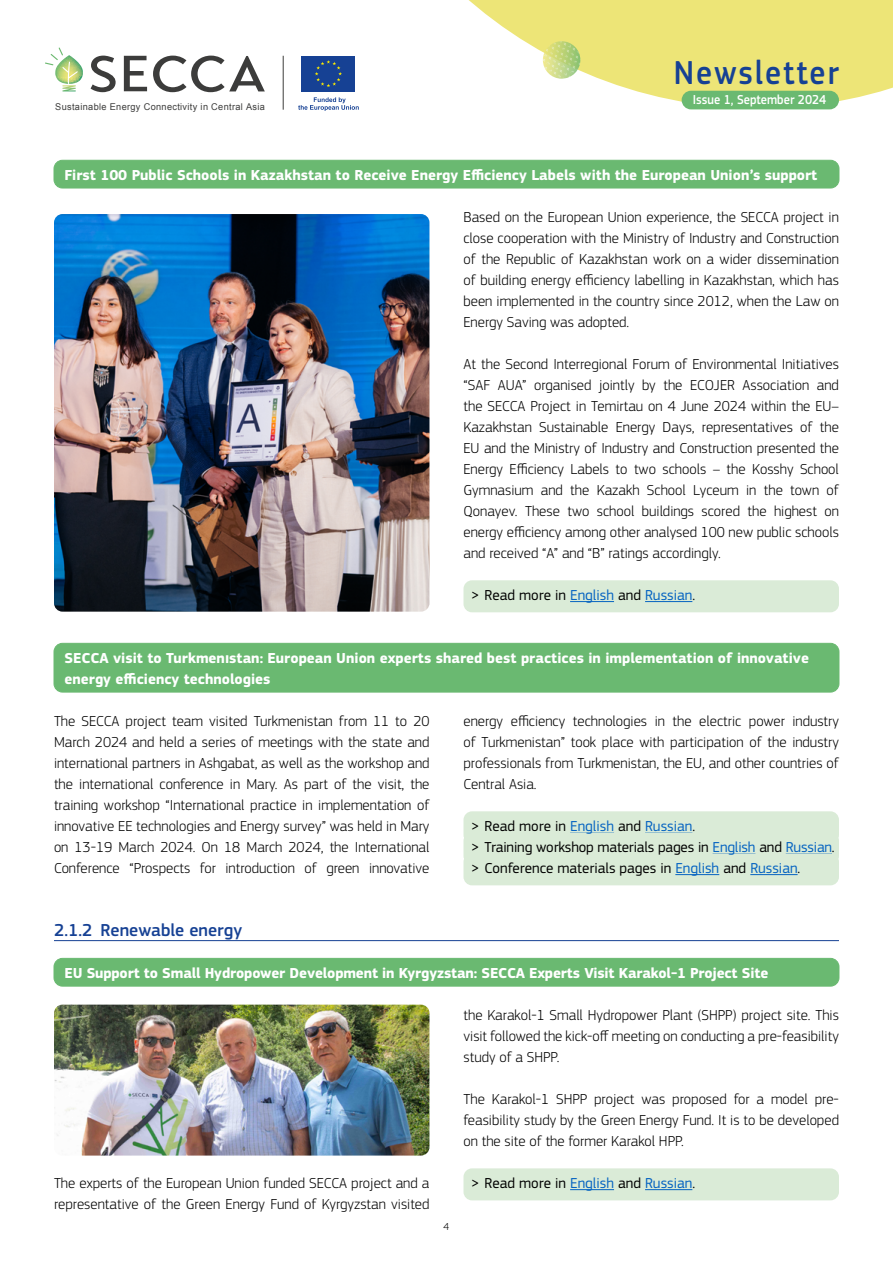
<style>
.page{position:relative;width:893px;height:1263px;background:#fff}
.page>*{position:absolute;margin:0;border:0;box-sizing:border-box;transform-origin:0 0}
.t1{font:500 34.5px "EC Square Sans Pro";letter-spacing:.06em;color:#164194;scale:.91 1}
.t2{font:500 18px "EC Square Sans Pro";color:#164194}
.t3{font:300 15px/21px "EC Square Sans Pro";color:#000;text-align:justify}
.Bold_Vert{font:700 15px/21px "EC Square Sans Pro";color:#fff}
.t4{font:15px "EC Square Sans Pro";color:#000}
.t5{font:500 13.5px "EC Square Sans Pro";color:#fff;scale:.91 1}
.t6{font:300 10.5px "EC Square Sans Pro";color:#000}
.t7{font:9.3px "Arial";letter-spacing:.035em;color:#3c3c3b}
.s1{color:#0563c1}
</style>
<div class="page">
<svg style="left:469px;top:0;width:424px;height:108px;fill:#ede577"></svg>
<div style="left:301px;top:56px;width:54px;height:36px;background:#164194"></div>
<svg style="left:315px;top:60px;width:27px;height:27px"></svg>
<svg style="left:298px;top:97px;width:61px;height:14px"></svg>
<hr style="left:283px;top:56px;width:1px;height:54px;background:#3c3c3b">
<svg style="left:91px;top:56px;width:25px;height:36px"></svg>
<svg style="left:124px;top:56px;width:23px;height:35px"></svg>
<svg style="left:153px;top:56px;width:112px;height:36px"></svg>
<svg style="left:45px;top:47px;width:38px;height:44px"></svg>
<div style="left:682px;top:91px;width:157px;height:18px;background:#6ab971;border-radius:9px"></div>
<svg style="left:543px;top:41px;width:37px;height:38px"></svg>
<div style="left:54px;top:160px;width:785px;height:28px;background:#6ab971;border-radius:9px"></div>
<div style="left:54px;top:160px;width:785px;height:28px;border:1px solid #6ab971;border-radius:9px"></div>
<img style="left:54px;top:214px;width:375px;height:398px">
<div style="left:463px;top:580px;width:376px;height:32px;background:#daebd7;border-radius:9px"></div>
<hr style="left:570px;top:601px;width:44px;height:1px;background:#0563c1">
<hr style="left:645px;top:601px;width:47px;height:1px;background:#0563c1">
<div style="left:54px;top:643px;width:785px;height:49px;background:#6ab971;border-radius:9px"></div>
<div style="left:54px;top:643px;width:785px;height:49px;border:1px solid #6ab971;border-radius:9px"></div>
<div style="left:463px;top:811px;width:376px;height:32px;background:#daebd7;border-radius:9px"></div>
<div style="left:463px;top:832px;width:376px;height:32px;background:#daebd7;border-radius:9px"></div>
<div style="left:463px;top:853px;width:376px;height:32px;background:#daebd7;border-radius:9px"></div>
<hr style="left:675px;top:874px;width:44px;height:1px;background:#0563c1">
<hr style="left:750px;top:874px;width:48px;height:1px;background:#0563c1">
<hr style="left:54px;top:940px;width:785px;height:1px;background:#164194">
<div style="left:54px;top:958px;width:785px;height:28px;background:#6ab971;border-radius:9px"></div>
<div style="left:54px;top:958px;width:785px;height:28px;border:1px solid #6ab971;border-radius:9px"></div>
<img style="left:54px;top:1004px;width:375px;height:151px">
<div style="left:463px;top:1168px;width:376px;height:32px;background:#daebd7;border-radius:9px"></div>
<hr style="left:570px;top:1189px;width:44px;height:1px;background:#0563c1">
<hr style="left:645px;top:1189px;width:47px;height:1px;background:#0563c1">
<p class="t7" style="left:55px;top:100px;width:211px">Sustainable Energy Connectivity in Central Asia</p>
<h1 class="t1" style="left:674px;top:52px;width:183px">Newsletter</h1>
<p class="t5" style="left:693px;top:92px;width:148px">Issue 1, September 2024</p>
<p class="Bold_Vert" style="left:64px;top:165px;width:754px">First 100 Public Schools in Kazakhstan to Receive Energy Efficiency Labels with the European Union’s support</p>
<p class="t3" style="left:463px;top:206px;width:377px">Based on the European Union experience, the SECCA project in close cooperation with the Ministry of Industry and Construction of the Republic of Kazakhstan work on a wider dissemination of building energy efficiency labelling in Kazakhstan, which has been implemented in the country since 2012, when the Law on Energy Saving was adopted.</p>
<p class="t3" style="left:463px;top:353px;width:377px">At the Second Interregional Forum of Environmental Initiatives “SAF AUA” organised jointly by the ECOJER Association and the SECCA Project in Temirtau on 4 June 2024 within the EU– Kazakhstan Sustainable Energy Days, representatives of the EU and the Ministry of Industry and Construction presented the Energy Efficiency Labels to two schools – the Kosshy School Gymnasium and the Kazakh School Lyceum in the town of Qonayev. These two school buildings scored the highest on energy efficiency among other analysed 100 new public schools and received “A” and “B” ratings accordingly.</p>
<p class="t4" style="left:471px;top:586px;width:226px">&gt; Read more in <span class="s1">English</span> and <span class="s1">Russian</span>.</p>
<p class="Bold_Vert" style="left:64px;top:648px;width:746px">SECCA visit to TurkmenIstan: European Union experts shared best practices in implementation of innovative energy efficiency technologies</p>
<p class="t3" style="left:54px;top:710px;width:377px">The SECCA project team visited Turkmenistan from 11 to 20<br>March 2024 and held a series of meetings with the state and international partners in Ashgabat, as well as the workshop and the international conference in Mary. As part of the visit, the training workshop “International practice in implementation of innovative EE technologies and Energy survey” was held in Mary on 13-19 March 2024. On 18 March 2024, the International Conference “Prospects for introduction of green innovative</p>
<p class="t3" style="left:463px;top:710px;width:377px">energy efficiency technologies in the electric power industry of Turkmenistan” took place with participation of the industry professionals from Turkmenistan, the EU, and other countries of Central Asia.</p>
<p class="t4" style="left:471px;top:817px;width:226px">&gt; Read more in <span class="s1">English</span> and <span class="s1">Russian</span>.</p>
<p class="t4" style="left:471px;top:838px;width:365px">&gt; Training workshop materials pages in <span class="s1">English</span> and <span class="s1">Russian</span>.</p>
<p class="t4" style="left:471px;top:859px;width:331px">&gt; Conference materials pages in <span class="s1">English</span> and <span class="s1">Russian</span>.</p>
<p class="t2" style="left:54px;top:920px;width:190px">2.1.2 Renewable energy</p>
<p class="Bold_Vert" style="left:64px;top:963px;width:705px">EU Support to Small Hydropower Development in Kyrgyzstan: SECCA Experts Visit Karakol-1 Project Site</p>
<p class="t3" style="left:54px;top:1172px;width:377px">The experts of the European Union funded SECCA project and a representative of the Green Energy Fund of Kyrgyzstan visited</p>
<p class="t6" style="left:444px;top:1220px;width:7px">4</p>
<p class="t3" style="left:463px;top:1004px;width:377px">the Karakol-1 Small Hydropower Plant (SHPP) project site. This visit followed the kick-off meeting on conducting a pre-feasibility study of a SHPP.</p>
<p class="t3" style="left:463px;top:1088px;width:377px">The Karakol-1 SHPP project was proposed for a model pre&shy;feasibility study by the Green Energy Fund. It is to be developed on the site of the former Karakol HPP.</p>
<p class="t4" style="left:471px;top:1174px;width:226px">&gt; Read more in <span class="s1">English</span> and <span class="s1">Russian</span>.</p>
</div>
